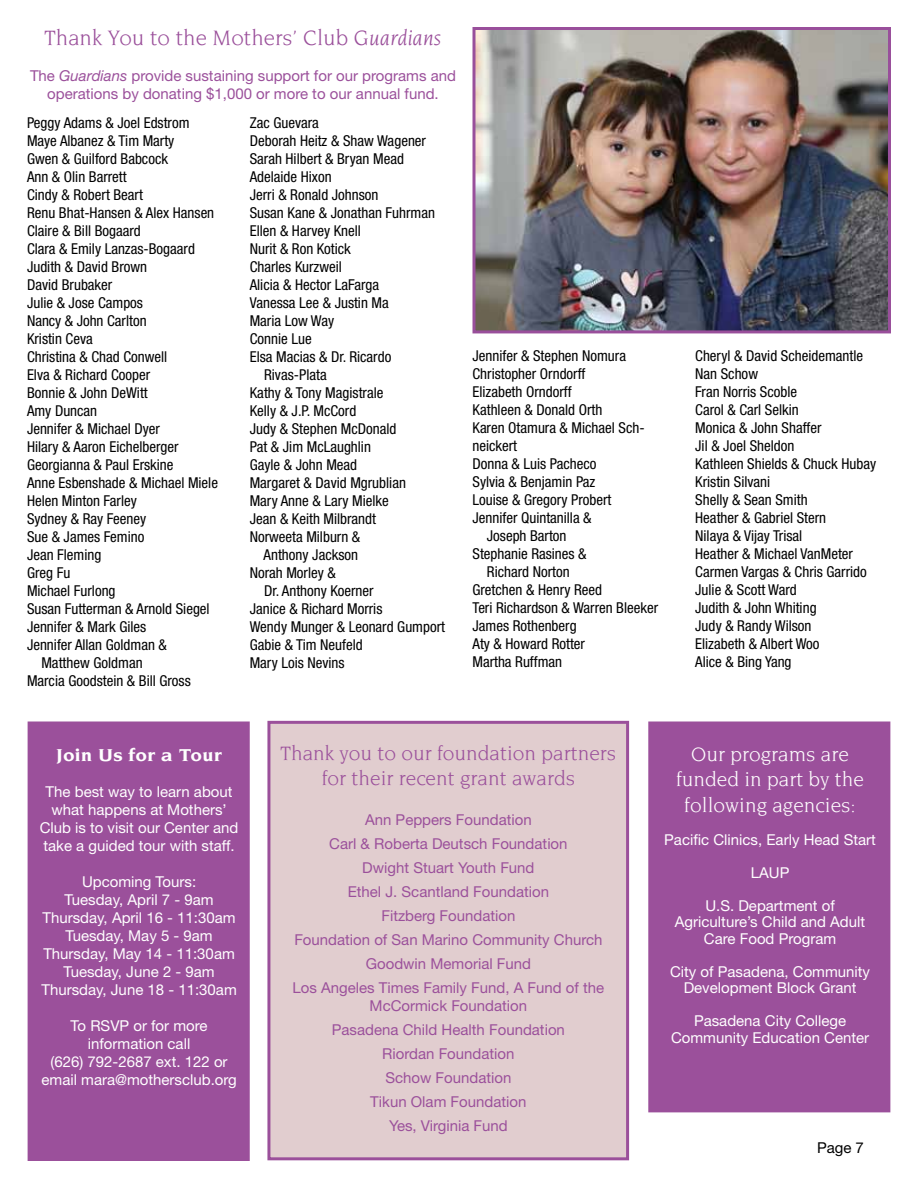
<style>
.page{position:relative;width:918px;height:1188px;background:#fff}
.page>*{position:absolute;margin:0;border:0;box-sizing:border-box;transform-origin:0 0}
.t1{font:22.5px "Novarese";color:#9b509b}
.t2{font:21px/25.2px "Novarese";color:#9b509b;text-align:center}
.t3{font:21px/25.2px "Novarese";color:#fff;text-align:center}
.t4{font:700 18.75px "Novarese";color:#fff;scale:1.12 1}
.t5{font:condensed 15px/18px "Helvetica Neue";color:#000}
.t6{font:15px/18px "Helvetica Neue";color:#fff;text-align:center}
.t7{font:15px/24px "Helvetica Neue";color:#9b509b;text-align:center}
.t8{font:15px "Helvetica Neue";color:#000}
.s1{font-style:italic}
</style>
<div class="page">
<div style="left:648px;top:722px;width:242px;height:390px;background:#9b509b"></div>
<img style="left:476px;top:31px;width:411px;height:298px">
<div style="left:472px;top:27px;width:419px;height:306px;border:3px solid #994f9b"></div>
<div style="left:28px;top:722px;width:222px;height:439px;background:#9b509b"></div>
<div style="left:267px;top:721px;width:362px;height:439px;background:#e1cdcf;border:3px solid #9b509b"></div>
<h1 class="t1" style="left:45px;top:26px;width:398px">Thank You to the Mothers’ Club <span class="s1">Guardians</span></h1>
<p class="t7" style="left:30px;top:67px;width:427px;line-height:18px">The <span class="s1">Guardians</span> provide sustaining support for our programs and operations by donating $1,000 or more to our annual fund.</p>
<p class="t5" style="left:250px;top:114px;width:71px">Zac Guevara</p>
<p class="t5" style="left:250px;top:132px;width:178px">Deborah Heitz &amp; Shaw Wagener</p>
<p class="t5" style="left:250px;top:150px;width:156px">Sarah Hilbert &amp; Bryan Mead</p>
<p class="t5" style="left:250px;top:168px;width:83px">Adelaide Hixon</p>
<p class="t5" style="left:250px;top:186px;width:130px">Jerri &amp; Ronald Johnson</p>
<p class="t5" style="left:250px;top:204px;width:187px">Susan Kane &amp; Jonathan Fuhrman</p>
<p class="t5" style="left:250px;top:222px;width:113px">Ellen &amp; Harvey Knell</p>
<p class="t5" style="left:250px;top:240px;width:103px">Nurit &amp; Ron Kotick</p>
<p class="t5" style="left:250px;top:258px;width:94px">Charles Kurzweil</p>
<p class="t5" style="left:250px;top:276px;width:131px">Alicia &amp; Hector LaFarga</p>
<p class="t5" style="left:250px;top:294px;width:141px">Vanessa Lee &amp; Justin Ma</p>
<p class="t5" style="left:250px;top:312px;width:86px">Maria Low Way</p>
<p class="t5" style="left:250px;top:330px;width:63px">Connie Lue</p>
<p class="t5" style="left:250px;top:348px;width:143px">Elsa Macias &amp; Dr. Ricardo</p>
<p class="t5" style="left:264px;top:366px;width:64px">Rivas-Plata</p>
<p class="t5" style="left:250px;top:384px;width:135px">Kathy &amp; Tony Magistrale</p>
<p class="t5" style="left:250px;top:402px;width:108px">Kelly &amp; J.P. McCord</p>
<p class="t5" style="left:250px;top:420px;width:148px">Judy &amp; Stephen McDonald</p>
<p class="t5" style="left:250px;top:438px;width:123px">Pat &amp; Jim McLaughlin</p>
<p class="t5" style="left:250px;top:456px;width:109px">Gayle &amp; John Mead</p>
<p class="t5" style="left:250px;top:474px;width:158px">Margaret &amp; David Mgrublian</p>
<p class="t5" style="left:250px;top:492px;width:141px">Mary Anne &amp; Lary Mielke</p>
<p class="t5" style="left:250px;top:510px;width:128px">Jean &amp; Keith Milbrandt</p>
<p class="t5" style="left:250px;top:528px;width:112px">Norweeta Milburn &amp;</p>
<p class="t5" style="left:264px;top:546px;width:96px">Anthony Jackson</p>
<p class="t5" style="left:250px;top:564px;width:88px">Norah Morley &amp;</p>
<p class="t5" style="left:264px;top:582px;width:111px">Dr. Anthony Koerner</p>
<p class="t5" style="left:250px;top:600px;width:134px">Janice &amp; Richard Morris</p>
<p class="t5" style="left:250px;top:618px;width:197px">Wendy Munger &amp; Leonard Gumport</p>
<p class="t5" style="left:250px;top:636px;width:115px">Gabie &amp; Tim Neufeld</p>
<p class="t5" style="left:250px;top:654px;width:96px">Mary Lois Nevins</p>
<p class="t5" style="left:27px;top:114px;width:164px">Peggy Adams &amp; Joel Edstrom</p>
<p class="t5" style="left:27px;top:132px;width:149px">Maye Albanez &amp; Tim Marty</p>
<p class="t5" style="left:27px;top:150px;width:143px">Gwen &amp; Guilford Babcock</p>
<p class="t5" style="left:27px;top:168px;width:101px">Ann &amp; Olin Barrett</p>
<p class="t5" style="left:27px;top:186px;width:117px">Cindy &amp; Robert Beart</p>
<p class="t5" style="left:27px;top:204px;width:189px">Renu Bhat-Hansen &amp; Alex Hansen</p>
<p class="t5" style="left:27px;top:222px;width:115px">Claire &amp; Bill Bogaard</p>
<p class="t5" style="left:27px;top:240px;width:169px">Clara &amp; Emily Lanzas-Bogaard</p>
<p class="t5" style="left:27px;top:258px;width:122px">Judith &amp; David Brown</p>
<p class="t5" style="left:27px;top:276px;width:87px">David Brubaker</p>
<p class="t5" style="left:27px;top:294px;width:118px">Julie &amp; Jose Campos</p>
<p class="t5" style="left:27px;top:312px;width:121px">Nancy &amp; John Carlton</p>
<p class="t5" style="left:27px;top:330px;width:67px">Kristin Ceva</p>
<p class="t5" style="left:27px;top:348px;width:142px">Christina &amp; Chad Conwell</p>
<p class="t5" style="left:27px;top:366px;width:125px">Elva &amp; Richard Cooper</p>
<p class="t5" style="left:27px;top:384px;width:122px">Bonnie &amp; John DeWitt</p>
<p class="t5" style="left:27px;top:402px;width:72px">Amy Duncan</p>
<p class="t5" style="left:27px;top:420px;width:134px">Jennifer &amp; Michael Dyer</p>
<p class="t5" style="left:27px;top:438px;width:153px">Hilary &amp; Aaron Eichelberger</p>
<p class="t5" style="left:27px;top:456px;width:148px">Georgianna &amp; Paul Erskine</p>
<p class="t5" style="left:27px;top:474px;width:193px">Anne Esbenshade &amp; Michael Miele</p>
<p class="t5" style="left:27px;top:492px;width:111px">Helen Minton Farley</p>
<p class="t5" style="left:27px;top:510px;width:121px">Sydney &amp; Ray Feeney</p>
<p class="t5" style="left:27px;top:528px;width:119px">Sue &amp; James Femino</p>
<p class="t5" style="left:27px;top:546px;width:76px">Jean Fleming</p>
<p class="t5" style="left:27px;top:564px;width:45px">Greg Fu</p>
<p class="t5" style="left:27px;top:582px;width:90px">Michael Furlong</p>
<p class="t5" style="left:27px;top:600px;width:184px">Susan Futterman &amp; Arnold Siegel</p>
<p class="t5" style="left:27px;top:618px;width:121px">Jennifer &amp; Mark Giles</p>
<p class="t5" style="left:27px;top:636px;width:141px">Jennifer Allan Goldman &amp;</p>
<p class="t5" style="left:41px;top:654px;width:103px">Matthew Goldman</p>
<p class="t5" style="left:27px;top:672px;width:165px">Marcia Goodstein &amp; Bill Gross</p>
<p class="t5" style="left:472px;top:346px;width:155px">Jennifer &amp; Stephen Nomura</p>
<p class="t5" style="left:472px;top:364px;width:115px">Christopher Orndorff</p>
<p class="t5" style="left:472px;top:382px;width:101px">Elizabeth Orndorff</p>
<p class="t5" style="left:472px;top:400px;width:131px">Kathleen &amp; Donald Orth</p>
<p class="t5" style="left:472px;top:418px;width:174px">Karen Otamura &amp; Michael Sch-</p>
<p class="t5" style="left:472px;top:436px;width:46px">neickert</p>
<p class="t5" style="left:472px;top:454px;width:126px">Donna &amp; Luis Pacheco</p>
<p class="t5" style="left:472px;top:472px;width:124px">Sylvia &amp; Benjamin Paz</p>
<p class="t5" style="left:472px;top:490px;width:141px">Louise &amp; Gregory Probert</p>
<p class="t5" style="left:472px;top:508px;width:121px">Jennifer Quintanilla &amp;</p>
<p class="t5" style="left:487px;top:526px;width:81px">Joseph Barton</p>
<p class="t5" style="left:472px;top:544px;width:116px">Stephanie Rasines &amp;</p>
<p class="t5" style="left:487px;top:562px;width:84px">Richard Norton</p>
<p class="t5" style="left:472px;top:580px;width:131px">Gretchen &amp; Henry Reed</p>
<p class="t5" style="left:472px;top:598px;width:187px">Teri Richardson &amp; Warren Bleeker</p>
<p class="t5" style="left:472px;top:616px;width:106px">James Rothenberg</p>
<p class="t5" style="left:472px;top:634px;width:114px">Aty &amp; Howard Rotter</p>
<p class="t5" style="left:472px;top:652px;width:91px">Martha Ruffman</p>
<p class="t5" style="left:695px;top:346px;width:182px">Cheryl &amp; David Scheidemantle<br>Nan Schow<br>Fran Norris Scoble<br>Carol &amp; Carl Selkin<br>Monica &amp; John Shaffer<br>Jil &amp; Joel Sheldon<br>Kathleen Shields &amp; Chuck Hubay<br>Kristin Silvani<br>Shelly &amp; Sean Smith<br>Heather &amp; Gabriel Stern<br>Nilaya &amp; Vijay Trisal<br>Heather &amp; Michael VanMeter<br>Carmen Vargas &amp; Chris Garrido<br>Julie &amp; Scott Ward<br>Judith &amp; John Whiting<br>Judy &amp; Randy Wilson<br>Elizabeth &amp; Albert Woo<br>Alice &amp; Bing Yang</p>
<p class="t4" style="left:56px;top:745px;width:149px">Join Us for a Tour</p>
<p class="t6" style="left:40px;top:783px;width:200px">The best way to learn about what happens at Mothers’<br>Club is to visit our Center and take a guided tour with staff.</p>
<p class="t6" style="left:41px;top:873px;width:197px">Upcoming Tours:<br>Tuesday, April 7 - 9am<br>Thursday, April 16 - 11:30am<br>Tuesday, May 5 - 9am<br>Thursday, May 14 - 11:30am<br>Tuesday, June 2 - 9am<br>Thursday, June 18 - 11:30am</p>
<p class="t6" style="left:41px;top:1017px;width:197px">To RSVP or for more information call<br>(626) 792-2687 ext. 122 or email mara@mothersclub.org</p>
<h2 class="t2" style="left:281px;top:740px;width:337px">Thank you to our foundation partners for their recent grant awards</h2>
<p class="t7" style="left:293px;top:808px;width:313px">Ann Peppers Foundation<br>Carl &amp; Roberta Deutsch Foundation<br>Dwight Stuart Youth Fund<br>Ethel J. Scantland Foundation<br>Fitzberg Foundation<br>Foundation of San Marino Community Church<br>Goodwin Memorial Fund<br>Los Angeles Times Family Fund, A Fund of the</p>
<p class="t7" style="left:332px;top:994px;width:235px">McCormick Foundation<br>Pasadena Child Health Foundation<br>Riordan Foundation<br>Schow Foundation<br>Tikun Olam Foundation<br>Yes, Virginia Fund</p>
<h2 class="t3" style="left:676px;top:741px;width:189px">Our programs are funded in part by the following agencies:</h2>
<p class="t6" style="left:664px;top:830px;width:213px">Pacific Clinics, Early Head Start</p>
<p class="t6" style="left:751px;top:863px;width:40px">LAUP</p>
<p class="t6" style="left:675px;top:897px;width:192px;line-height:16.5px">U.S. Department of<br>Agriculture’s Child and Adult<br>Care Food Program</p>
<p class="t6" style="left:670px;top:963px;width:202px;line-height:16.5px">City of Pasadena, Community<br>Development Block Grant</p>
<p class="t6" style="left:671px;top:1012px;width:200px;line-height:16.5px">Pasadena City College<br>Community Education Center</p>
<p class="t8" style="left:817px;top:1139px;width:48px">Page 7</p>
</div>
